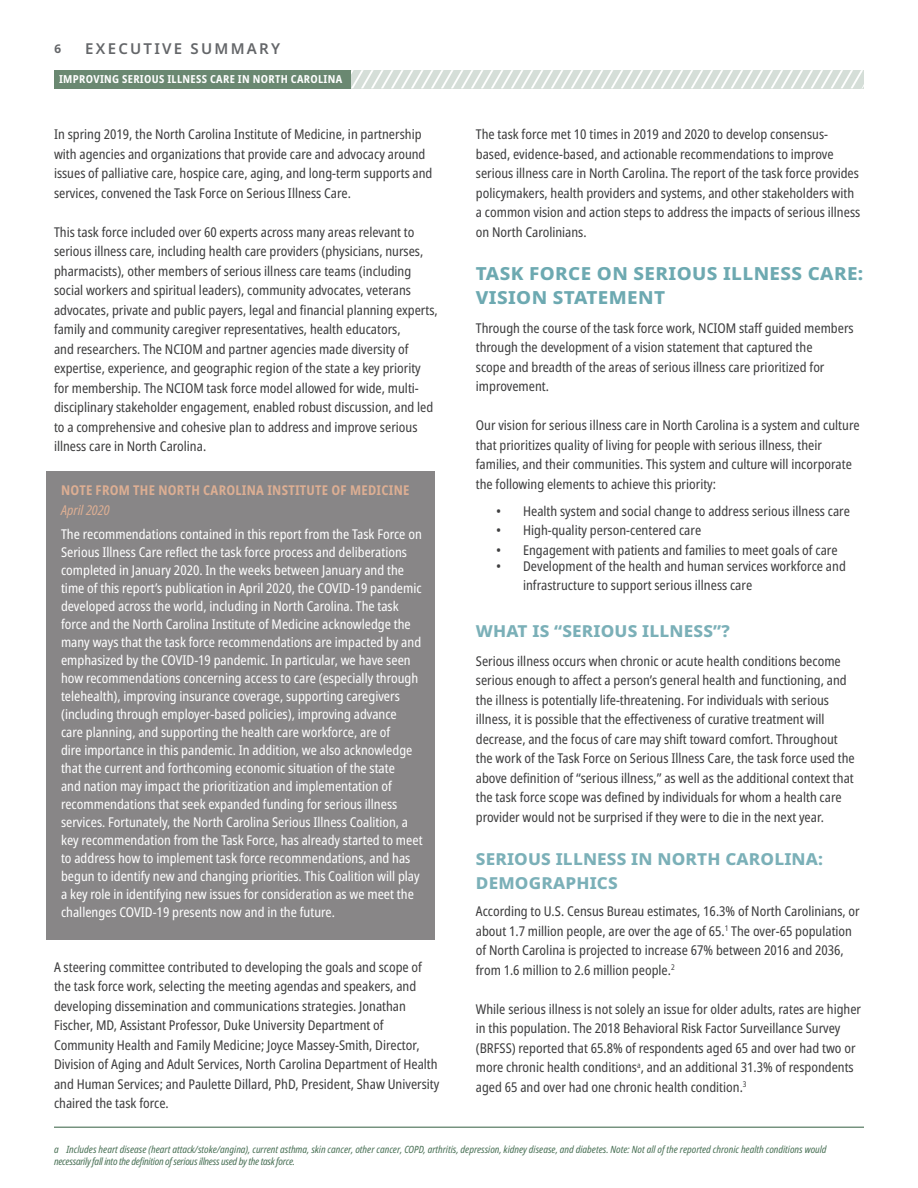
<style>
.page{position:relative;width:918px;height:1188px;background:#fff}
.page>*{position:absolute;margin:0;border:0;box-sizing:border-box;transform-origin:0 0}
.t1{font:800 18px/24px "Noto Sans";letter-spacing:.02em;color:#6da9b1;scale:1.05 1}
.t2{font:800 16.5px/24px "Noto Sans";letter-spacing:.01em;color:#7bb0b8;scale:1.04 1}
.t3{font:600 15px "Noto Sans";letter-spacing:.15em;color:#646669}
.t4{font:condensed 13.5px/19.5px "Noto Sans";color:#3e3e3f}
.t5{font:condensed 13.5px/18px "Noto Sans";color:#fff}
.t6{font:700 condensed 13.5px "Noto Sans";letter-spacing:.02em;color:#dcae93}
.t7{font:italic condensed 13.5px "Noto Sans";color:#dcae93}
.t8{font:700 12px "Noto Sans";color:#646669}
.t9{font:700 condensed 10.95px "Noto Sans";letter-spacing:.03em;color:#fff}
.t10{font:italic condensed 10.05px/12px "Noto Sans";color:#4a7156}
</style>
<div class="page">
<svg style="left:351px;top:70px;width:513px;height:18px"></svg>
<hr style="left:54px;top:1127px;width:810px;height:1px;background:#4a7156">
<div style="left:54px;top:70px;width:297px;height:18px;background:#6a8871"></div>
<div style="left:46px;top:471px;width:389px;height:469px;background:#888687"></div>
<p class="t3" style="left:85px;top:38px;width:196px">EXECUTIVE SUMMARY</p>
<p class="t8" style="left:54px;top:40px;width:9px">6</p>
<p class="t9" style="left:59px;top:71px;width:285px">IMPROVING SERIOUS ILLNESS CARE IN NORTH CAROLINA</p>
<p class="t4" style="left:54px;top:125px;width:380px">In spring 2019, the North Carolina Institute of Medicine, in partnership with agencies and organizations that provide care and advocacy around issues of palliative care, hospice care, aging, and long-term supports and services, convened the Task Force on Serious Illness Care.</p>
<p class="t4" style="left:54px;top:222px;width:385px">This task force included over 60 experts across many areas relevant to serious illness care, including health care providers (physicians, nurses, pharmacists), other members of serious illness care teams (including social workers and spiritual leaders), community advocates, veterans advocates, private and public payers, legal and financial planning experts, family and community caregiver representatives, health educators,<br>and researchers. The NCIOM and partner agencies made diversity of expertise, experience, and geographic region of the state a key priority for membership. The NCIOM task force model allowed for wide, multi&shy;disciplinary stakeholder engagement, enabled robust discussion, and led to a comprehensive and cohesive plan to address and improve serious illness care in North Carolina.</p>
<p class="t6" style="left:61px;top:481px;width:350px">NOTE FROM THE NORTH CAROLINA INSTITUTE OF MEDICINE</p>
<p class="t7" style="left:61px;top:500px;width:50px">April 2020</p>
<p class="t5" style="left:61px;top:525px;width:363px">The recommendations contained in this report from the Task Force on Serious Illness Care reflect the task force process and deliberations completed in January 2020. In the weeks between January and the time of this report’s publication in April 2020, the COVID-19 pandemic developed across the world, including in North Carolina. The task force and the North Carolina Institute of Medicine acknowledge the many ways that the task force recommendations are impacted by and emphasized by the COVID-19 pandemic. In particular, we have seen how recommendations concerning access to care (especially through telehealth), improving insurance coverage, supporting caregivers (including through employer-based policies), improving advance<br>care planning, and supporting the health care workforce, are of<br>dire importance in this pandemic. In addition, we also acknowledge that the current and forthcoming economic situation of the state<br>and nation may impact the prioritization and implementation of recommendations that seek expanded funding for serious illness services. Fortunately, the North Carolina Serious Illness Coalition, a key recommendation from the Task Force, has already started to meet to address how to implement task force recommendations, and has begun to identify new and changing priorities. This Coalition will play a key role in identifying new issues for consideration as we meet the challenges COVID-19 presents now and in the future.</p>
<p class="t4" style="left:54px;top:957px;width:387px">A steering committee contributed to developing the goals and scope of the task force work, selecting the meeting agendas and speakers, and developing dissemination and communications strategies. Jonathan Fischer, MD, Assistant Professor, Duke University Department of Community Health and Family Medicine; Joyce Massey-Smith, Director, Division of Aging and Adult Services, North Carolina Department of Health and Human Services; and Paulette Dillard, PhD, President, Shaw University chaired the task force.</p>
<p class="t4" style="left:476px;top:125px;width:386px">The task force met 10 times in 2019 and 2020 to develop consensus&shy;based, evidence-based, and actionable recommendations to improve serious illness care in North Carolina. The report of the task force provides policymakers, health providers and systems, and other stakeholders with a common vision and action steps to address the impacts of serious illness on North Carolinians.</p>
<p class="t1" style="left:476px;top:262px;width:371px">TASK FORCE ON SERIOUS ILLNESS CARE:<br>VISION STATEMENT</p>
<p class="t4" style="left:476px;top:318px;width:379px">Through the course of the task force work, NCIOM staff guided members through the development of a vision statement that captured the<br>scope and breadth of the areas of serious illness care prioritized for improvement.</p>
<p class="t4" style="left:476px;top:416px;width:385px">Our vision for serious illness care in North Carolina is a system and culture that prioritizes quality of living for people with serious illness, their families, and their communities. This system and culture will incorporate the following elements to achieve this priority:</p>
<p class="t4" style="left:496px;top:501px;width:355px">• Health system and social change to address serious illness care</p>
<p class="t4" style="left:496px;top:521px;width:207px">• High-quality person-centered care</p>
<p class="t4" style="left:496px;top:540px;width:343px">• Engagement with patients and families to meet goals of care</p>
<p class="t4" style="left:523px;top:557px;width:324px;text-indent:-27px">• Development of the health and human services workforce and infrastructure to support serious illness care</p>
<p class="t2" style="left:476px;top:619px;width:246px">WHAT IS “SERIOUS ILLNESS”?</p>
<p class="t4" style="left:476px;top:651px;width:381px">Serious illness occurs when chronic or acute health conditions become serious enough to affect a person’s general health and functioning, and the illness is potentially life-threatening. For individuals with serious illness, it is possible that the effectiveness of curative treatment will decrease, and the focus of care may shift toward comfort. Throughout the work of the Task Force on Serious Illness Care, the task force used the above definition of “serious illness,” as well as the additional context that the task force scope was defined by individuals for whom a health care provider would not be surprised if they were to die in the next year.</p>
<p class="t2" style="left:476px;top:847px;width:335px">SERIOUS ILLNESS IN NORTH CAROLINA:<br>DEMOGRAPHICS</p>
<p class="t4" style="left:476px;top:902px;width:385px">According to U.S. Census Bureau estimates, 16.3% of North Carolinians, or about 1.7 million people, are over the age of 65.<sup>1</sup> The over-65 population of North Carolina is projected to increase 67% between 2016 and 2036, from 1.6 million to 2.6 million people.<sup>2</sup></p>
<p class="t4" style="left:476px;top:999px;width:387px">While serious illness is not solely an issue for older adults, rates are higher in this population. The 2018 Behavioral Risk Factor Surveillance Survey (BRFSS) reported that 65.8% of respondents aged 65 and over had two or more chronic health conditions<sup>a</sup>, and an additional 31.3% of respondents aged 65 and over had one chronic health condition.<sup>3</sup></p>
<p class="t10" style="left:54px;top:1143px;width:774px">a Includes heart disease (heart attack/stoke/angina), current asthma, skin cancer, other cancer, COPD, arthritis, depression, kidney disease, and diabetes. Note: Not all of the reported chronic health conditions would necessarily fall into the definition of serious illness used by the task force.</p>
</div>
